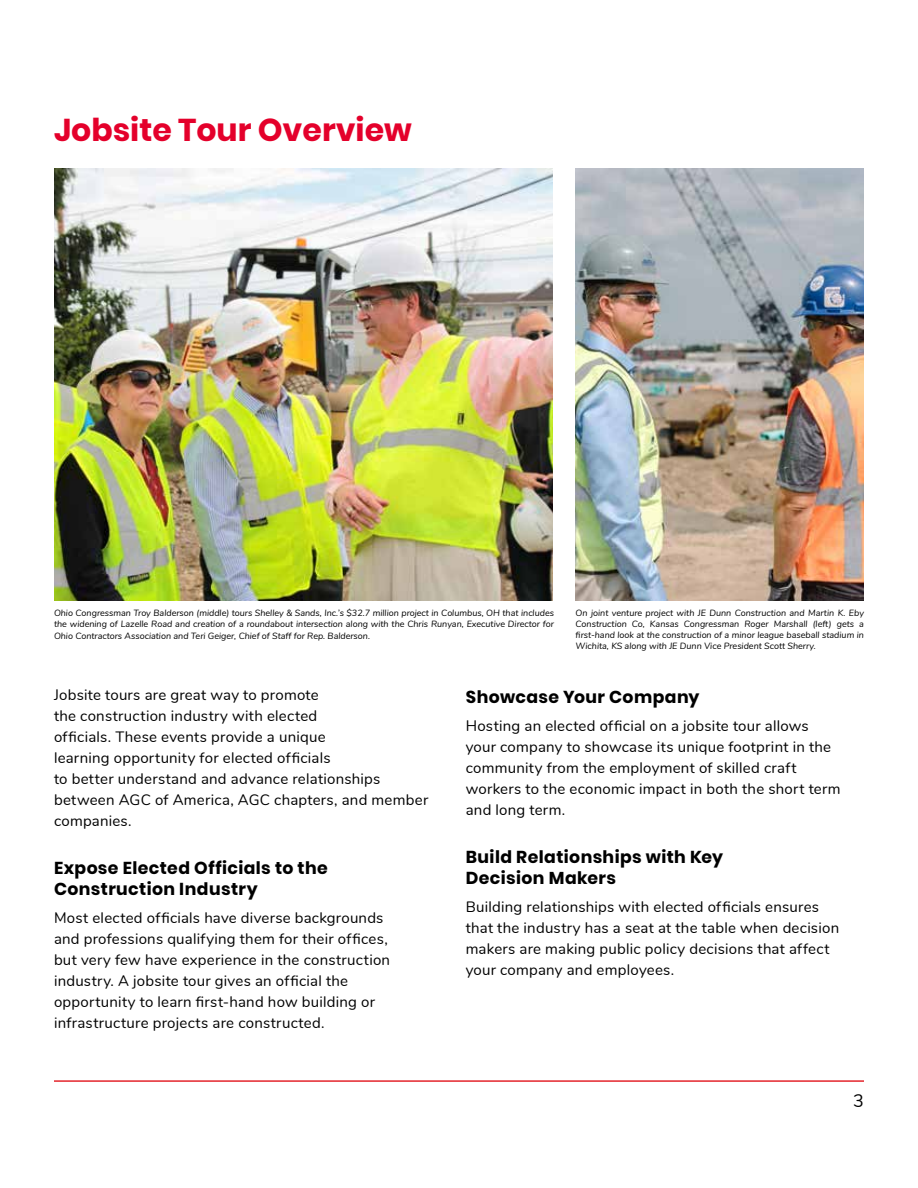
<style>
.page{position:relative;width:918px;height:1188px;background:#fff}
.page>*{position:absolute;margin:0;border:0;box-sizing:border-box;transform-origin:0 0}
.t1{font:700 31.5px "Poppins";color:#e4002b}
.t2{font:18px "Nunito";color:#000}
.t3{font:700 17.25px/21px "Poppins";letter-spacing:.025em;color:#000}
.t4{font:15px/21px "Nunito";letter-spacing:.015em;color:#000}
.t5{font:italic 9px/10.8px "Nunito";color:#000}
</style>
<div class="page">
<hr style="left:54px;top:1080px;width:810px;height:2px;background:#e4252c">
<img style="left:54px;top:168px;width:499px;height:433px">
<img style="left:576px;top:168px;width:288px;height:433px">
<h1 class="t1" style="left:54px;top:112px;width:359px">Jobsite Tour Overview</h1>
<p class="t5" style="left:54px;top:607px;width:502px">Ohio Congressman Troy Balderson (middle) tours Shelley &amp; Sands, Inc.’s $32.7 million project in Columbus, OH that includes the widening of Lazelle Road and creation of a roundabout intersection along with the Chris Runyan, Executive Director for</p>
<p class="t5" style="left:54px;top:630px;width:318px">Ohio Contractors Association and Teri Geiger, Chief of Staff for Rep. Balderson.</p>
<p class="t5" style="left:576px;top:607px;width:290px;text-align:justify">On joint venture project with JE Dunn Construction and Martin K. Eby Construction Co, Kansas Congressman Roger Marshall (left) gets a first-hand look at the construction of a minor league baseball stadium in Wichita, KS along with JE Dunn Vice President Scott Sherry.</p>
<p class="t4" style="left:54px;top:684px;width:376px">Jobsite tours are great way to promote<br>the construction industry with elected<br>officials. These events provide a unique<br>learning opportunity for elected officials<br>to better understand and advance relationships between AGC of America, AGC chapters, and member companies.</p>
<p class="t3" style="left:54px;top:858px;width:275px">Expose Elected Officials to the<br>Construction Industry</p>
<p class="t4" style="left:54px;top:907px;width:338px">Most elected officials have diverse backgrounds and professions qualifying them for their offices, but very few have experience in the construction industry. A jobsite tour gives an official the opportunity to learn first-hand how building or infrastructure projects are constructed.</p>
<p class="t3" style="left:466px;top:687px;width:235px">Showcase Your Company</p>
<p class="t4" style="left:466px;top:715px;width:376px">Hosting an elected official on a jobsite tour allows your company to showcase its unique footprint in the community from the employment of skilled craft workers to the economic impact in both the short term and long term.</p>
<p class="t3" style="left:466px;top:847px;width:259px">Build Relationships with Key<br>Decision Makers</p>
<p class="t4" style="left:466px;top:895px;width:375px">Building relationships with elected officials ensures that the industry has a seat at the table when decision makers are making public policy decisions that affect your company and employees.</p>
<p class="t2" style="left:853px;top:1087px;width:12px">3</p>
</div>
